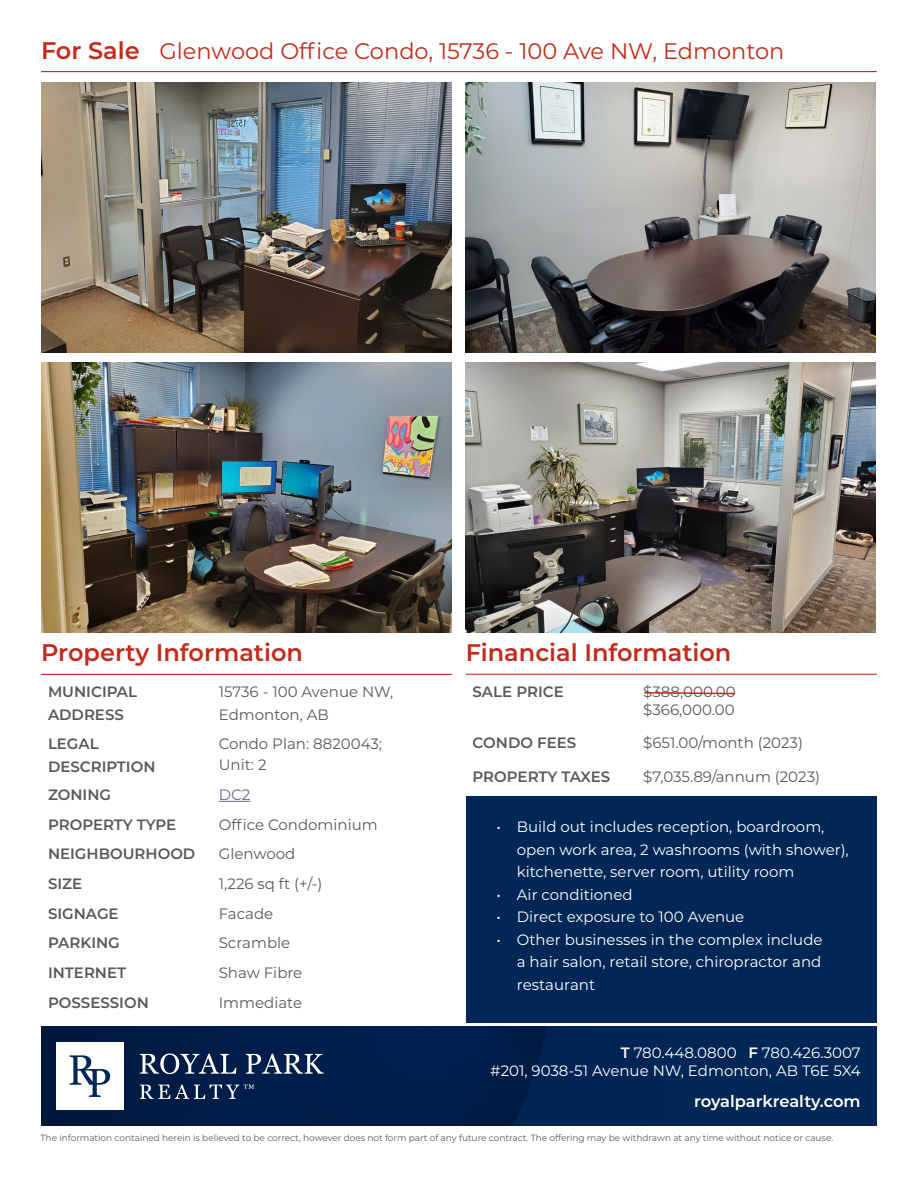
<style>
.page{position:relative;width:918px;height:1188px;background:#fff}
.page>*{position:absolute;margin:0;border:0;box-sizing:border-box;transform-origin:0 0}
.t1{font:600 24px "Montserrat";color:#c32a1b}
.t2{font:22.5px "Montserrat";color:#c32a1b}
.t3{font:600 16.2px "Montserrat";letter-spacing:-.005em;color:#fff}
.t4{font:15px/22.5px "Montserrat";color:#fff;text-align:right}
.t5{font:15px/22.5px "Montserrat";color:#58595b}
.t6{font:600 15px/22.5px "Montserrat";color:#58595b}
.t7{font:15px "Montserrat";color:#666796}
.t8{font:9px "Montserrat";letter-spacing:-.005em;color:#58595b}
.s1{font-weight:600;font-size:24px}
.s2{font-weight:600}
</style>
<div class="page">
<div style="left:41px;top:1026px;width:836px;height:100px;background:#002756"></div>
<svg style="left:540px;top:1026px;width:7px;height:8px"></svg>
<div style="left:41px;top:1026px;width:140px;height:100px;background:#001941"></div>
<img style="left:178px;top:1026px;width:10px;height:25px">
<img style="left:181px;top:1051px;width:7px;height:2px">
<div style="left:121px;top:1081px;width:49px;height:45px;background:#001b42"></div>
<img style="left:170px;top:1074px;width:27px;height:52px">
<div style="left:197px;top:1026px;width:76px;height:100px;background:#001e4a"></div>
<div style="left:273px;top:1026px;width:215px;height:100px;background:#001f4d"></div>
<svg style="left:140px;top:1053px;width:96px;height:21px"></svg>
<svg style="left:246px;top:1054px;width:78px;height:20px"></svg>
<svg style="left:140px;top:1084px;width:114px;height:15px"></svg>
<div style="left:56px;top:1042px;width:68px;height:68px;background:#fff"></div>
<svg style="left:70px;top:1055px;width:40px;height:42px"></svg>
<hr style="left:41px;top:71px;width:836px;height:1px;background:#c32a1b">
<hr style="left:41px;top:674px;width:411px;height:1px;background:#c32a1b">
<hr style="left:219px;top:801px;width:31px;height:1px;background:#666796">
<img style="left:41px;top:82px;width:410px;height:270px">
<img style="left:465px;top:82px;width:411px;height:270px">
<img style="left:41px;top:363px;width:410px;height:270px">
<img style="left:465px;top:363px;width:411px;height:270px">
<hr style="left:466px;top:674px;width:411px;height:1px;background:#c32a1b">
<div style="left:466px;top:796px;width:411px;height:227px;background:#002756"></div>
<svg style="left:644px;top:692px;width:92px;height:3px"></svg>
<h2 class="t2" style="left:41px;top:35px;width:745px"><span class="s1">For Sale</span> Glenwood Office Condo, 15736 - 100 Ave NW, Edmonton</h2>
<h1 class="t1" style="left:41px;top:636px;width:263px">Property Information</h1>
<p class="t6" style="left:48px;top:680px;width:91px">MUNICIPAL<br>ADDRESS</p>
<p class="t5" style="left:219px;top:680px;width:176px">15736 - 100 Avenue NW,<br>Edmonton, AB</p>
<p class="t6" style="left:48px;top:732px;width:109px">LEGAL<br>DESCRIPTION</p>
<p class="t5" style="left:219px;top:733px;width:165px;line-height:21px">Condo Plan: 8820043;<br>Unit: 2</p>
<p class="t6" style="left:48px;top:783px;width:65px">ZONING</p>
<p class="t7" style="left:219px;top:784px;width:33px">DC2</p>
<p class="t6" style="left:48px;top:812px;width:130px">PROPERTY TYPE</p>
<p class="t5" style="left:219px;top:812px;width:161px">Office Condominium</p>
<p class="t6" style="left:48px;top:842px;width:149px">NEIGHBOURHOOD</p>
<p class="t5" style="left:219px;top:842px;width:78px">Glenwood</p>
<p class="t6" style="left:48px;top:872px;width:36px">SIZE</p>
<p class="t5" style="left:219px;top:872px;width:105px">1,226 sq ft (+/-)</p>
<p class="t6" style="left:48px;top:901px;width:72px">SIGNAGE</p>
<p class="t5" style="left:219px;top:902px;width:56px">Facade</p>
<p class="t6" style="left:48px;top:931px;width:73px">PARKING</p>
<p class="t5" style="left:219px;top:931px;width:73px">Scramble</p>
<p class="t6" style="left:48px;top:961px;width:80px">INTERNET</p>
<p class="t5" style="left:219px;top:961px;width:85px">Shaw Fibre</p>
<p class="t6" style="left:48px;top:990px;width:102px">POSSESSION</p>
<p class="t5" style="left:219px;top:991px;width:85px">Immediate</p>
<h1 class="t1" style="left:466px;top:636px;width:267px">Financial Information</h1>
<p class="t6" style="left:473px;top:680px;width:93px">SALE PRICE</p>
<p class="t5" style="left:643px;top:682px;width:94px;line-height:18px">$388,000.00 $366,000.00</p>
<p class="t6" style="left:473px;top:731px;width:105px">CONDO FEES</p>
<p class="t5" style="left:643px;top:731px;width:161px">$651.00/month (2023)</p>
<p class="t6" style="left:473px;top:765px;width:139px">PROPERTY TAXES</p>
<p class="t5" style="left:643px;top:765px;width:178px">$7,035.89/annum (2023)</p>
<p class="t4" style="left:517px;top:815px;width:333px;text-align:left;text-indent:-20px">• Build out includes reception, boardroom, open work area, 2 washrooms (with shower), kitchenette, server room, utility room</p>
<p class="t4" style="left:497px;top:883px;width:138px">• Air conditioned</p>
<p class="t4" style="left:497px;top:905px;width:249px">• Direct exposure to 100 Avenue</p>
<p class="t4" style="left:517px;top:928px;width:307px;text-align:justify;text-indent:-20px">• Other businesses in the complex include a hair salon, retail store, chiropractor and restaurant</p>
<p class="t4" style="left:490px;top:1044px;width:372px;line-height:18px"><span class="s2">T</span> 780.448.0800 <span class="s2">F</span> 780.426.3007<br>#201, 9038-51 Avenue NW, Edmonton, AB T6E 5X4</p>
<p class="t3" style="left:694px;top:1090px;width:168px">royalparkrealty.com</p>
<p class="t8" style="left:40px;top:1131px;width:794px">The information contained herein is believed to be correct, however does not form part of any future contract. The offering may be withdrawn at any time without notice or cause.</p>
</div>
